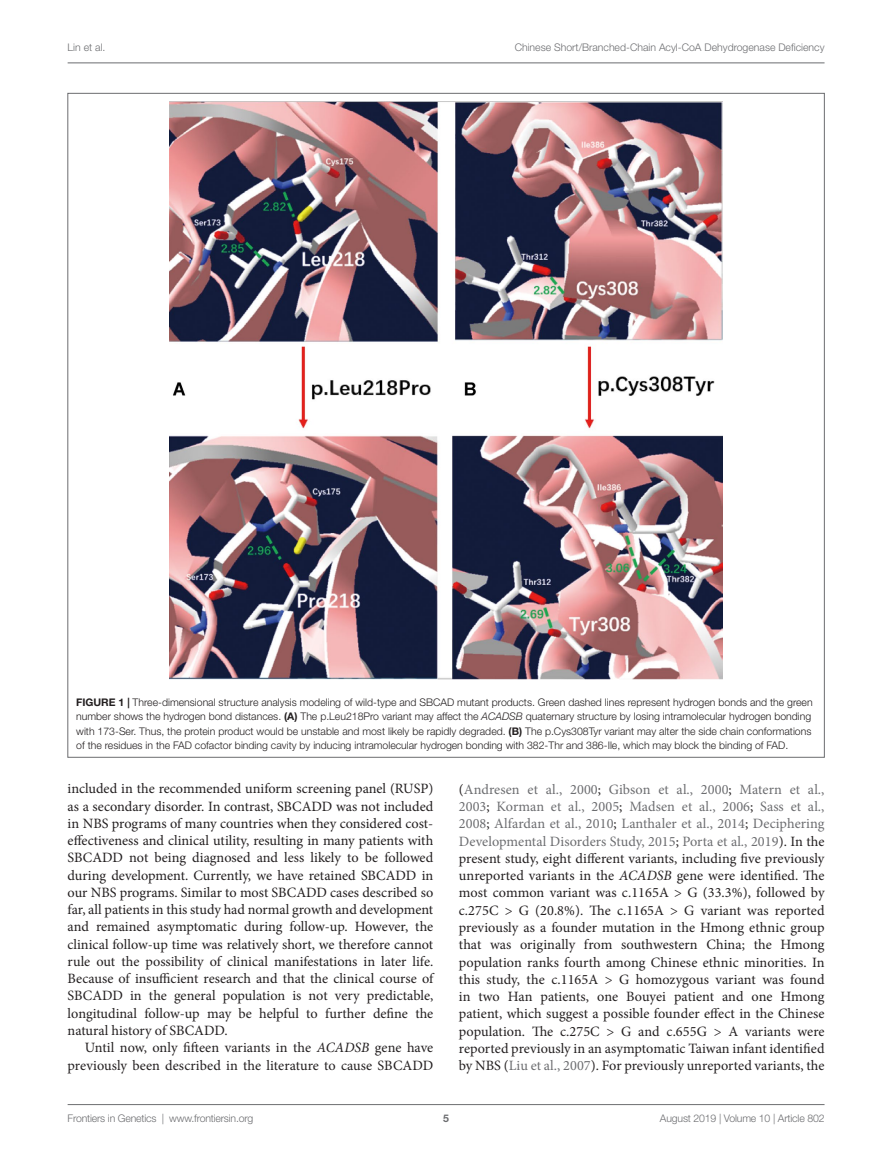
<style>
.page{position:relative;width:893px;height:1170px;background:#fff}
.page>*{position:absolute;margin:0;border:0;box-sizing:border-box;transform-origin:0 0}
.T{font:14.25px/17.2px "Minion Pro";color:#231f20;text-align:justify}
.FC{font:300 10.5px/14.2px "Helvetica Neue LT Std";color:#231f20}
.t1{font:300 10.5px "Helvetica Neue LT Std";letter-spacing:-.015em;color:#6c6d70}
.t2{font:700 10.5px "Helvetica Neue LT Std";color:#6c6d70}
.s1{font-weight:700}
.s2{font-style:italic}
.s3{color:#6c6d70}
</style>
<div class="page">
<hr style="left:68px;top:63px;width:756px;height:1px;background:#6c6d70">
<hr style="left:68px;top:1104px;width:756px;height:1px;background:#6c6d70">
<img style="left:170px;top:102px;width:552px;height:577px">
<p class="t1" style="left:68px;top:41px;width:39px">Lin et al.</p>
<p class="t1" style="left:515px;top:41px;width:311px">Chinese Short/Branched-Chain Acyl-CoA Dehydrogenase Deficiency</p>
<p class="FC" style="left:76px;top:695px;width:738px"><span class="s1">FIGURE 1 |</span> Three-dimensional structure analysis modeling of wild-type and SBCAD mutant products. Green dashed lines represent hydrogen bonds and the green number shows the hydrogen bond distances. <span class="s1">(A)</span> The p.Leu218Pro variant may affect the <span class="s2">ACADSB</span> quaternary structure by losing intramolecular hydrogen bonding with 173-Ser. Thus, the protein product would be unstable and most likely be rapidly degraded. <span class="s1">(B)</span> The p.Cys308Tyr variant may alter the side chain conformations of the residues in the FAD cofactor binding cavity by inducing intramolecular hydrogen bonding with 382-Thr and 386-Ile, which may block the binding of FAD.</p>
<p class="T" style="left:68px;top:780px;width:367px">included in the recommended uniform screening panel (RUSP) as a secondary disorder. In contrast, SBCADD was not included in NBS programs of many countries when they considered cost&shy;effectiveness and clinical utility, resulting in many patients with SBCADD not being diagnosed and less likely to be followed during development. Currently, we have retained SBCADD in our NBS programs. Similar to most SBCADD cases described so far, all patients in this study had normal growth and development and remained asymptomatic during follow-up. However, the clinical follow-up time was relatively short, we therefore cannot rule out the possibility of clinical manifestations in later life.<br>Because of insufficient research and that the clinical course of SBCADD in the general population is not very predictable, longitudinal follow-up may be helpful to further define the natural history of SBCADD.</p>
<p class="T" style="left:68px;top:1039px;width:367px;text-align:right">Until now, only fifteen variants in the <span class="s2">ACADSB</span> gene have previously been described in the literature to cause SBCADD</p>
<p class="T" style="left:459px;top:780px;width:367px">(<span class="s3">Andresen et al., 2000</span>; <span class="s3">Gibson et al., 2000</span>; <span class="s3">Matern et al., 2003</span>; <span class="s3">Korman et al., 2005</span>; <span class="s3">Madsen et al., 2006</span>; <span class="s3">Sass et al., 2008</span>; <span class="s3">Alfardan et al., 2010</span>; <span class="s3">Lanthaler et al., 2014</span>; <span class="s3">Deciphering Developmental Disorders Study, 2015</span>; <span class="s3">Porta et al., 2019</span>). In the present study, eight different variants, including five previously unreported variants in the <span class="s2">ACADSB</span> gene were identified. The most common variant was c.1165A &gt; G (33.3%), followed by c.275C &gt; G (20.8%). The c.1165A &gt; G variant was reported previously as a founder mutation in the Hmong ethnic group that was originally from southwestern China; the Hmong population ranks fourth among Chinese ethnic minorities. In this study, the c.1165A &gt; G homozygous variant was found in two Han patients, one Bouyei patient and one Hmong patient, which suggest a possible founder effect in the Chinese population. The c.275C &gt; G and c.655G &gt; A variants were reported previously in an asymptomatic Taiwan infant identified by NBS (<span class="s3">Liu et al., 2007</span>). For previously unreported variants, the</p>
<p class="t1" style="left:68px;top:1111px;width:187px">Frontiers in Genetics | www.frontiersin.org</p>
<p class="t2" style="left:443px;top:1111px;width:7px">5</p>
<p class="t1" style="left:660px;top:1111px;width:166px">August 2019 | Volume 10 | Article 802</p>
</div>
